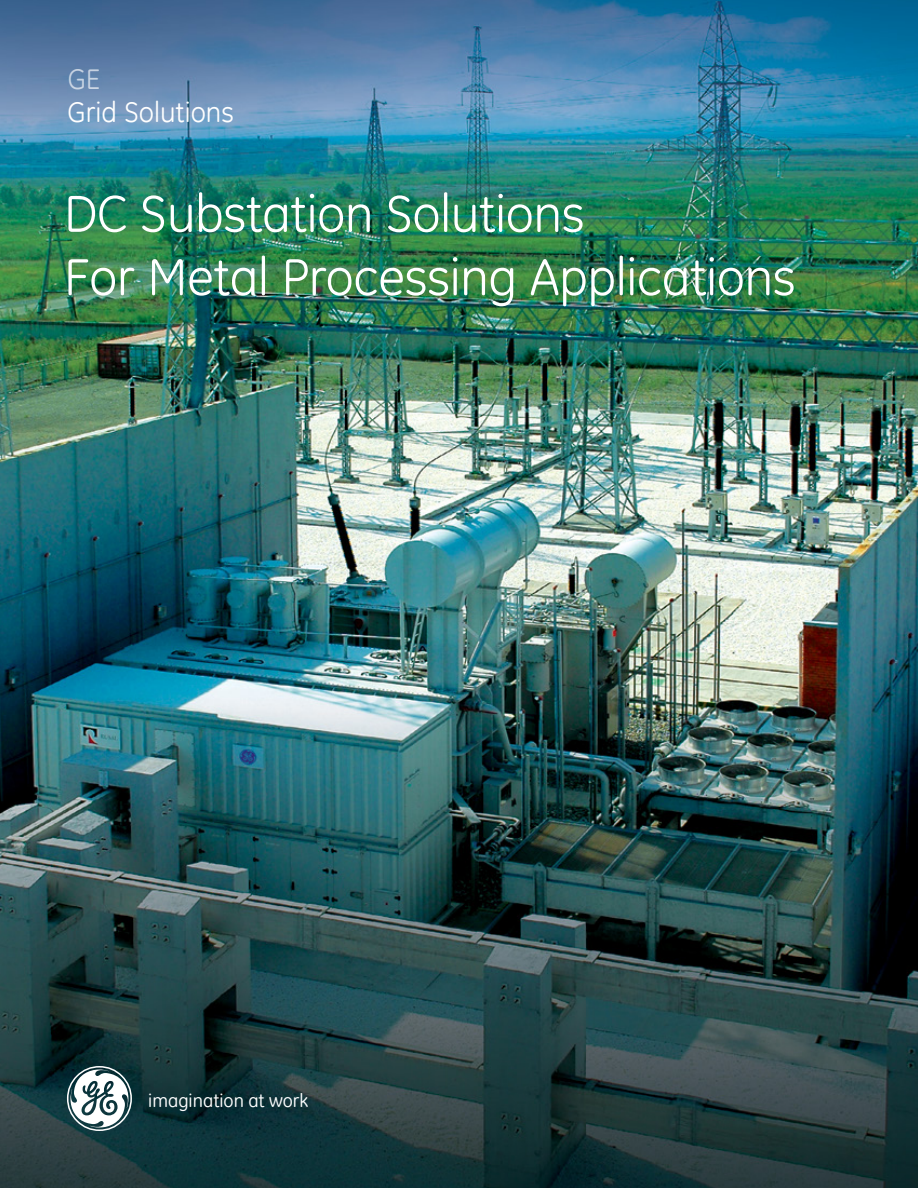
<style>
.page{position:relative;width:918px;height:1188px;background:#fff}
.page>*{position:absolute;margin:0;border:0;box-sizing:border-box;transform-origin:0 0}
.t1{font:52.8px/63.3px "GE Inspira";letter-spacing:-.01em;color:#fff}
.t2{font:28.5px/33.5px "GE Inspira";color:#fff}
.t3{font:18.75px "GE Inspira";color:#fff}
</style>
<div class="page">
<img style="left:0;top:0;width:918px;height:1188px">
<svg style="left:67px;top:1066px;width:65px;height:65px"></svg>
<p class="t2" style="left:68px;top:62px;width:168px">GE<br>Grid Solutions</p>
<p class="t1" style="left:64px;top:181px;width:734px">DC Substation Solutions<br>For Metal Processing Applications</p>
<p class="t3" style="left:148px;top:1089px;width:162px">imagination at work</p>
</div>
